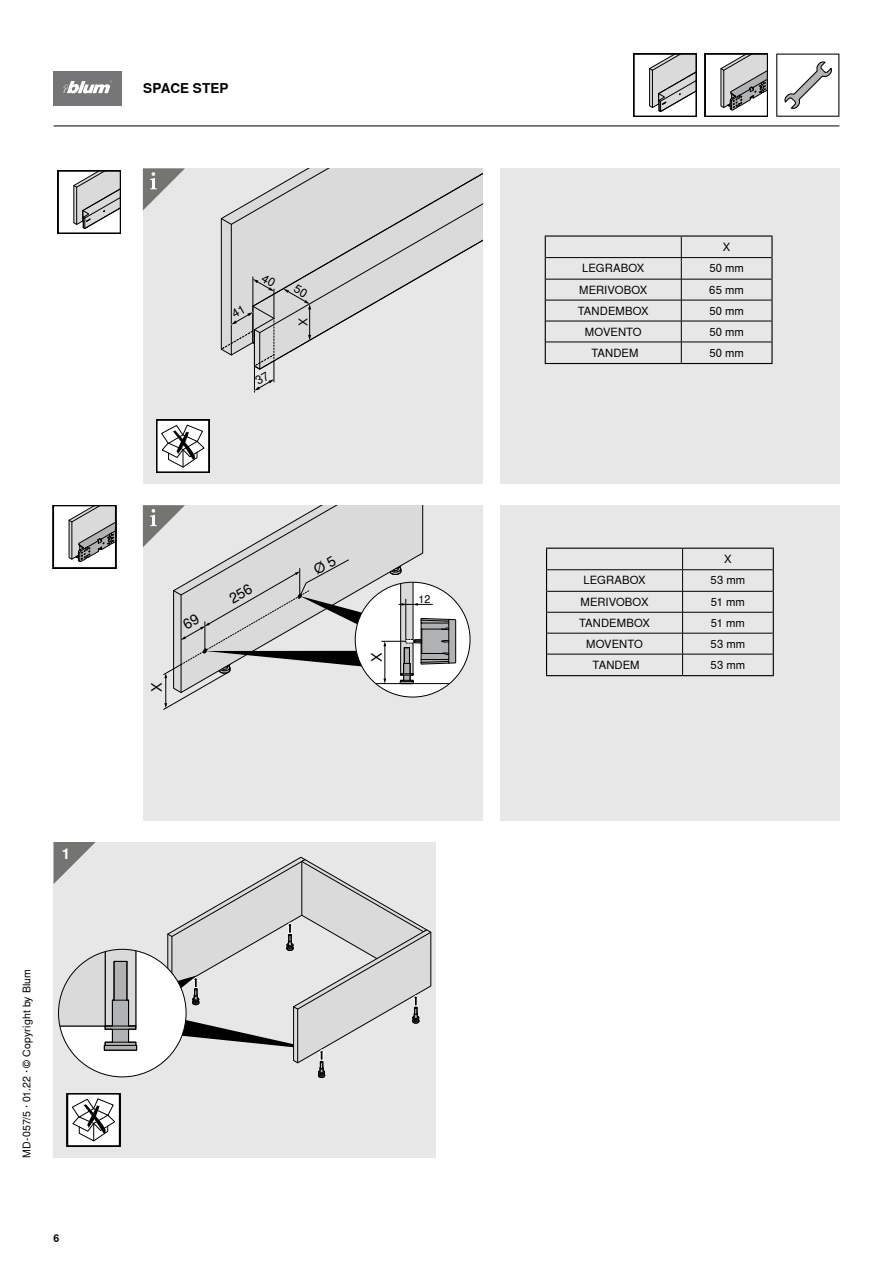
<style>
.page{position:relative;width:893px;height:1263px;background:#fff}
.page>*{position:absolute;margin:0;border:0;box-sizing:border-box;transform-origin:0 0}
.t1{font:700 15px "Nimbus Sans Global";color:#fff}
.t2{font:14.25px "Nimbus Sans Global";color:#000}
.t3{font:700 13.5px "Nimbus Sans Global";letter-spacing:.01em;color:#000}
.t4{font:12px "Nimbus Sans Global";color:#000}
.t5{font:11.25px "Nimbus Sans Global";letter-spacing:.01em;color:#000}
.t6{font:10.8px "Nimbus Sans Global";color:#000}
.t7{font:10.5px "Nimbus Sans Global";letter-spacing:.02em;color:#000}
.t8{font:700 10.5px "Nimbus Sans Global";color:#000}
</style>
<div class="page">
<div style="left:54px;top:71px;width:68px;height:34px;background:#757577"></div>
<svg style="left:63px;top:80px;width:49px;height:14px"></svg>
<div style="left:500px;top:505px;width:339px;height:316px;background:#e7e7e7"></div>
<div style="left:500px;top:168px;width:339px;height:316px;background:#e7e7e7"></div>
<div style="left:143px;top:168px;width:339px;height:316px;background:#e7e7e7"></div>
<div style="left:54px;top:842px;width:382px;height:316px;background:#e7e7e7"></div>
<svg style="left:776px;top:54px;width:63px;height:63px"></svg>
<hr style="left:254px;top:330px;width:1px;height:62px;background:#000">
<svg style="left:152px;top:857px;width:279px;height:221px"></svg>
<div style="left:59px;top:949px;width:127px;height:128px;background:#fff;border-radius:50%"></div>
<hr style="left:104px;top:1050px;width:33px;height:1px;background:#000">
<svg style="left:59px;top:949px;width:78px;height:101px"></svg>
<div style="left:143px;top:505px;width:339px;height:316px;background:#e7e7e7"></div>
<svg style="left:234px;top:505px;width:189px;height:188px"></svg>
<div style="left:355px;top:582px;width:115px;height:115px;background:#fff;border-radius:50%"></div>
<hr style="left:369px;top:683px;width:87px;height:1px;background:#000">
<svg style="left:382px;top:582px;width:74px;height:102px"></svg>
<svg style="left:143px;top:505px;width:42px;height:42px"></svg>
<svg style="left:73px;top:173px;width:45px;height:56px"></svg>
<div style="left:58px;top:170px;width:63px;height:64px;border:1px solid #000"></div>
<svg style="left:69px;top:508px;width:44px;height:55px"></svg>
<div style="left:53px;top:505px;width:63px;height:63px;border:1px solid #000"></div>
<div style="left:156px;top:419px;width:54px;height:54px;background:#fff"></div>
<svg style="left:161px;top:424px;width:44px;height:44px"></svg>
<div style="left:156px;top:419px;width:54px;height:54px;border:2px solid #000"></div>
<hr style="left:547px;top:569px;width:136px;height:1px;background:#000">
<hr style="left:547px;top:591px;width:136px;height:1px;background:#000">
<hr style="left:547px;top:612px;width:136px;height:1px;background:#000">
<hr style="left:547px;top:633px;width:136px;height:1px;background:#000">
<hr style="left:547px;top:654px;width:136px;height:1px;background:#000">
<svg style="left:682px;top:549px;width:1px;height:126px"></svg>
<hr style="left:683px;top:569px;width:90px;height:1px;background:#000">
<hr style="left:683px;top:591px;width:90px;height:1px;background:#000">
<hr style="left:683px;top:612px;width:90px;height:1px;background:#000">
<hr style="left:683px;top:633px;width:90px;height:1px;background:#000">
<hr style="left:683px;top:654px;width:90px;height:1px;background:#000">
<hr style="left:546px;top:548px;width:137px;height:1px;background:#000">
<hr style="left:683px;top:548px;width:91px;height:1px;background:#000">
<svg style="left:546px;top:549px;width:1px;height:126px"></svg>
<svg style="left:773px;top:549px;width:1px;height:126px"></svg>
<hr style="left:546px;top:675px;width:137px;height:1px;background:#000">
<hr style="left:683px;top:675px;width:91px;height:1px;background:#000">
<hr style="left:546px;top:257px;width:135px;height:1px;background:#000">
<hr style="left:546px;top:279px;width:135px;height:1px;background:#000">
<hr style="left:546px;top:300px;width:135px;height:1px;background:#000">
<hr style="left:546px;top:321px;width:135px;height:1px;background:#000">
<hr style="left:546px;top:342px;width:135px;height:1px;background:#000">
<svg style="left:681px;top:237px;width:1px;height:126px"></svg>
<hr style="left:681px;top:257px;width:90px;height:1px;background:#000">
<hr style="left:681px;top:279px;width:90px;height:1px;background:#000">
<hr style="left:681px;top:300px;width:90px;height:1px;background:#000">
<hr style="left:681px;top:321px;width:90px;height:1px;background:#000">
<hr style="left:681px;top:342px;width:90px;height:1px;background:#000">
<hr style="left:545px;top:235px;width:136px;height:2px;background:#000">
<hr style="left:681px;top:235px;width:92px;height:2px;background:#000">
<hr style="left:771px;top:237px;width:2px;height:21px;background:#000">
<hr style="left:771px;top:258px;width:2px;height:21px;background:#000">
<hr style="left:771px;top:279px;width:2px;height:21px;background:#000">
<hr style="left:771px;top:300px;width:2px;height:21px;background:#000">
<hr style="left:771px;top:321px;width:2px;height:21px;background:#000">
<svg style="left:545px;top:237px;width:1px;height:126px"></svg>
<hr style="left:771px;top:342px;width:2px;height:21px;background:#000">
<hr style="left:545px;top:363px;width:136px;height:1px;background:#000">
<hr style="left:681px;top:363px;width:92px;height:1px;background:#000">
<svg style="left:649px;top:57px;width:45px;height:55px"></svg>
<div style="left:633px;top:54px;width:64px;height:63px;border:1px solid #000"></div>
<svg style="left:720px;top:57px;width:45px;height:54px"></svg>
<div style="left:705px;top:54px;width:63px;height:63px;border:1px solid #000"></div>
<div style="left:67px;top:1093px;width:53px;height:54px;background:#fff"></div>
<svg style="left:72px;top:1098px;width:44px;height:43px"></svg>
<div style="left:67px;top:1093px;width:53px;height:54px;border:2px solid #000"></div>
<svg style="left:54px;top:842px;width:42px;height:42px"></svg>
<svg style="left:143px;top:168px;width:42px;height:42px"></svg>
<hr style="left:54px;top:126px;width:785px;height:1px;background:#000">
<svg style="left:221px;top:169px;width:261px;height:222px"></svg>
<svg style="left:163px;top:555px;width:212px;height:155px"></svg>
<p class="t3" style="left:143px;top:80px;width:87px">SPACE STEP</p>
<p class="t4" style="left:296px;top:326px;width:10px;rotate:-90deg">X</p>
<h1 class="t1" style="left:62px;top:845px;width:10px">1</h1>
<p class="t7" style="left:21px;top:1158px;width:190px;rotate:-90deg">MD-057/5 · 01.22 · © Copyright by Blum</p>
<p class="t8" style="left:54px;top:1232px;width:7px">6</p>
<p class="t2" style="left:149px;top:691px;width:11px;rotate:-90deg">X</p>
<p class="t2" style="left:368px;top:662px;width:11px;rotate:-90deg">X</p>
<p class="t6" style="left:419px;top:593px;width:14px">12</p>
<p class="t5" style="left:723px;top:240px;width:9px">X</p>
<p class="t5" style="left:582px;top:262px;width:64px">LEGRABOX</p>
<p class="t5" style="left:709px;top:262px;width:36px">50 mm</p>
<p class="t5" style="left:579px;top:283px;width:70px">MERIVOBOX</p>
<p class="t5" style="left:709px;top:283px;width:36px">65 mm</p>
<p class="t5" style="left:578px;top:304px;width:72px">TANDEMBOX</p>
<p class="t5" style="left:709px;top:304px;width:36px">50 mm</p>
<p class="t5" style="left:585px;top:325px;width:58px">MOVENTO</p>
<p class="t5" style="left:709px;top:325px;width:36px">50 mm</p>
<p class="t5" style="left:591px;top:346px;width:49px">TANDEM</p>
<p class="t5" style="left:709px;top:346px;width:36px">50 mm</p>
<p class="t5" style="left:724px;top:552px;width:9px">X</p>
<p class="t5" style="left:583px;top:574px;width:64px">LEGRABOX</p>
<p class="t5" style="left:711px;top:574px;width:36px">53 mm</p>
<p class="t5" style="left:580px;top:595px;width:70px">MERIVOBOX</p>
<p class="t5" style="left:711px;top:595px;width:35px">51 mm</p>
<p class="t5" style="left:579px;top:616px;width:72px">TANDEMBOX</p>
<p class="t5" style="left:711px;top:616px;width:35px">51 mm</p>
<p class="t5" style="left:586px;top:637px;width:58px">MOVENTO</p>
<p class="t5" style="left:711px;top:637px;width:36px">53 mm</p>
<p class="t5" style="left:593px;top:658px;width:49px">TANDEM</p>
<p class="t5" style="left:711px;top:658px;width:36px">53 mm</p>
</div>
